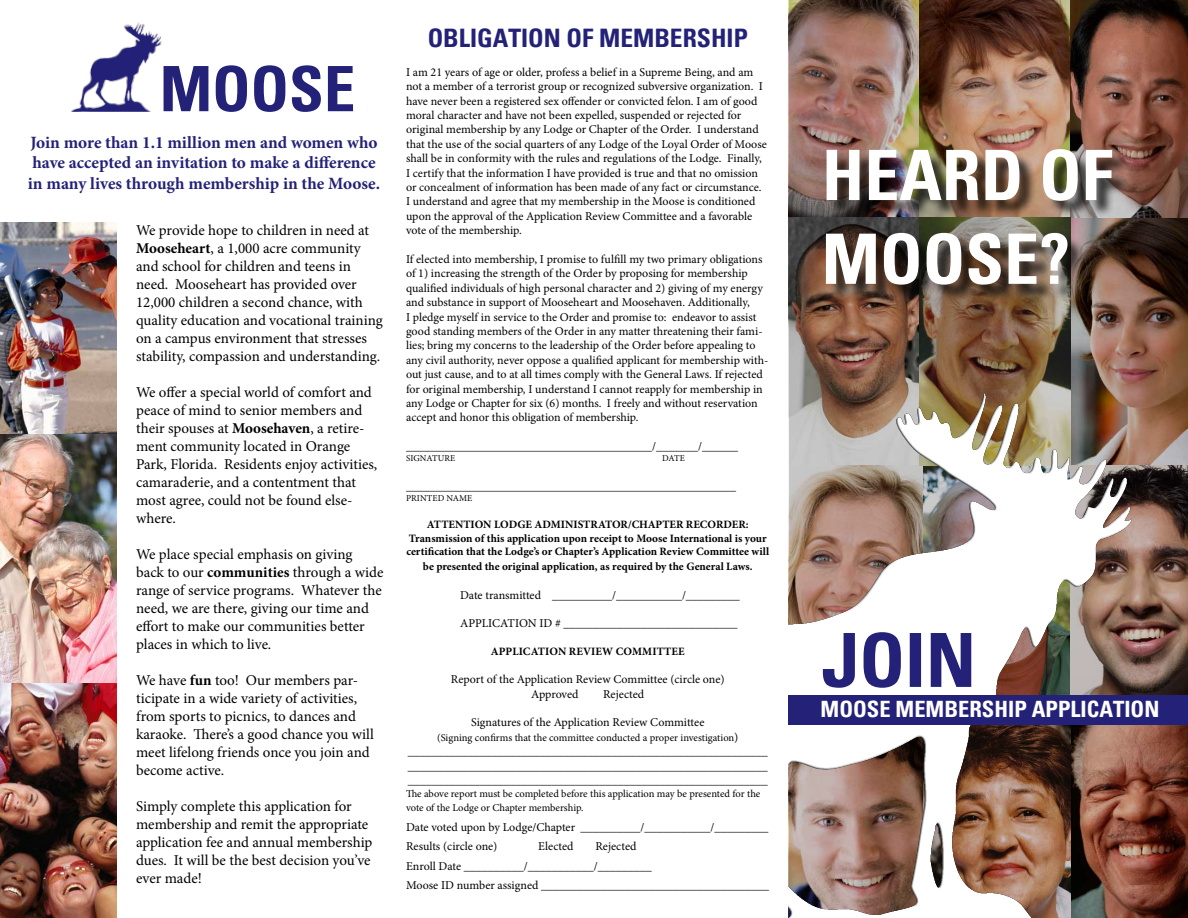
<style>
.page{position:relative;width:1188px;height:918px;background:#fff}
.page>*{position:absolute;margin:0;border:0;box-sizing:border-box;transform-origin:0 0}
.t1{font:700 condensed 75px "Univers";color:#242278}
.t2{font:700 condensed 69.75px/83.8px "Univers";color:#fff}
.t3{font:700 condensed 62.85px "Univers";color:#242278}
.t4{font:700 condensed 25.5px "Univers";color:#242278}
.t5{font:700 condensed 22.5px "Univers";color:#fff}
.t6{font:700 17.25px/20.7px "Minion Pro";color:#242278}
.t7{font:15px/18px "Minion Pro";letter-spacing:-.005em;color:#000}
.t8{font:12px/14.4px "Minion Pro";letter-spacing:-.005em;color:#000}
.t9{font:700 11.25px/13.8px "Minion Pro";color:#000;text-align:center}
.t10{font:10.5px/14.4px "Minion Pro";letter-spacing:-.005em;color:#000}
.t11{font:9px "Minion Pro";letter-spacing:.01em;color:#000}
.s1{font-weight:700}
.s2{font-size:12px}
</style>
<div class="page">
<img style="left:0;top:222px;width:117px;height:696px">
<img style="left:789px;top:0;width:399px;height:918px">
<img style="left:788px;top:381px;width:374px;height:537px">
<img style="left:71px;top:22px;width:91px;height:90px">
<div style="left:828px;top:152px;width:302px;height:151px;background:#000;opacity:.75"></div>
<div style="left:788px;top:695px;width:400px;height:29px;background:#242278"></div>
<h3 class="t3" style="left:160px;top:50px;width:42px">MOO</h3>
<h3 class="t3" style="left:289px;top:50px;width:68px">SE</h3>
<h3 class="t6" style="left:28px;top:132px;width:354px">Join more than 1.1 million men and women who have accepted an invitation to make a difference in many lives through membership in the Moose.</h3>
<p class="t7" style="left:136px;top:221px;width:248px">We provide hope to children in need at <span class="s1">Mooseheart</span>, a 1,000 acre community and school for children and teens in need. Mooseheart has provided over 12,000 children a second chance, with quality education and vocational training on a campus environment that stresses stability, compassion and understanding.</p>
<p class="t7" style="left:136px;top:383px;width:243px">We offer a special world of comfort and peace of mind to senior members and their spouses at <span class="s1">Moosehaven</span>, a retire&shy;ment community located in Orange Park, Florida. Residents enjoy activities, camaraderie, and a contentment that most agree, could not be found else&shy;where.</p>
<p class="t7" style="left:136px;top:545px;width:249px">We place special emphasis on giving back to our <span class="s1">communities</span> through a wide range of service programs. Whatever the need, we are there, giving our time and effort to make our communities better places in which to live.</p>
<p class="t7" style="left:136px;top:671px;width:239px">We have <span class="s1">fun</span> too! Our members par&shy;ticipate in a wide variety of activities, from sports to picnics, to dances and karaoke. There’s a good chance you will meet lifelong friends once you join and become active.</p>
<p class="t7" style="left:136px;top:797px;width:238px">Simply complete this application for membership and remit the appropriate application fee and annual membership dues. It will be the best decision you’ve ever made!</p>
<h3 class="t4" style="left:428px;top:22px;width:322px">OBLIGATION OF MEMBERSHIP</h3>
<p class="t8" style="left:406px;top:65px;width:362px">I am 21 years of age or older, profess a belief in a Supreme Being, and am not a member of a terrorist group or recognized subversive organization. I have never been a registered sex offender or convicted felon. I am of good moral character and have not been expelled, suspended or rejected for original membership by any Lodge or Chapter of the Order. I understand that the use of the social quarters of any Lodge of the Loyal Order of Moose shall be in conformity with the rules and regulations of the Lodge. Finally, I certify that the information I have provided is true and that no omission or concealment of information has been made of any fact or circumstance.<br>I understand and agree that my membership in the Moose is conditioned upon the approval of the Application Review Committee and a favorable vote of the membership.</p>
<p class="t8" style="left:406px;top:252px;width:364px">If elected into membership, I promise to fulfill my two primary obligations of 1) increasing the strength of the Order by proposing for membership qualified individuals of high personal character and 2) giving of my energy and substance in support of Mooseheart and Moosehaven. Additionally,<br>I pledge myself in service to the Order and promise to: endeavor to assist good standing members of the Order in any matter threatening their fami&shy;lies; bring my concerns to the leadership of the Order before appealing to any civil authority, never oppose a qualified applicant for membership with&shy;out just cause, and to at all times comply with the General Laws. If rejected for original membership, I understand I cannot reapply for membership in any Lodge or Chapter for six (6) months. I freely and without reservation accept and honor this obligation of membership.</p>
<p class="t8" style="left:406px;top:439px;width:333px">_________________________________________/_______/______</p>
<p class="t11" style="left:406px;top:452px;width:51px">Signature</p>
<p class="t11" style="left:662px;top:452px;width:24px">Date</p>
<p class="t8" style="left:406px;top:479px;width:331px">_______________________________________________________</p>
<p class="t11" style="left:406px;top:492px;width:49px">Printed Nam</p>
<p class="t11" style="left:467px;top:492px;width:7px">e</p>
<p class="t9" style="left:406px;top:518px;width:364px">ATTENTION LODGE ADMINISTRATOR/CHAPTER RECORDER:<br>Transmission of this application upon receipt to Moose International is your certification that the Lodge’s or Chapter’s Application Review Committee will be presented the original application, as required by the General Laws.</p>
<p class="t8" style="left:460px;top:588px;width:281px">Date transmitted __________/___________/_________</p>
<p class="t8" style="left:460px;top:616px;width:279px">APPLICATION ID # _____________________________</p>
<p class="t9" style="left:491px;top:645px;width:16px">Application</p>
<p class="t9" style="left:569px;top:645px;width:64px">Review Committee</p>
<p class="t8" style="left:531px;top:672px;width:195px;text-indent:-80px">Report of the Application Review Committee (circle one)<br>Approved</p>
<p class="t8" style="left:603px;top:687px;width:43px">Rejected</p>
<p class="t8" style="left:471px;top:715px;width:235px">Signatures of the Application Review Committee</p>
<p class="t10" style="left:437px;top:730px;width:303px">(Signing confirms that the committee conducted a proper investigation<span class="s2">)</span></p>
<p class="t8" style="left:408px;top:744px;width:361px;text-align:justify">____________________________________________________________ ____________________________________________________________ ____________________________________________________________</p>
<p class="t10" style="left:406px;top:786px;width:356px">The above report must be completed before this application may be presented for the vote of the Lodge or Chapter membership.</p>
<p class="t8" style="left:406px;top:817px;width:364px;line-height:19.5px">Date voted upon by Lodge/Chapter __________/___________/_________<br>Results (circle one)</p>
<p class="t8" style="left:406px;top:836px;width:365px;line-height:19.5px;text-indent:189px">Rejected<br>Enroll Date __________/___________/_________<br>Moose ID number assigned ______________________________________</p>
<p class="t8" style="left:538px;top:839px;width:37px">Elected</p>
<h2 class="t2" style="left:822px;top:134px;width:288px;text-indent:159px">D OF<br>MOOSE?</h2>
<h2 class="t2" style="left:822px;top:134px;width:39px">HEAR</h2>
<h1 class="t1" style="left:822px;top:614px;width:118px">JOIN</h1>
<h3 class="t5" style="left:821px;top:695px;width:137px">MOOSE MEMBERSHIP</h3>
<h3 class="t5" style="left:1032px;top:695px;width:12px">APPLI</h3>
<h3 class="t5" style="left:1087px;top:695px;width:73px">CATI ON</h3>
</div>
